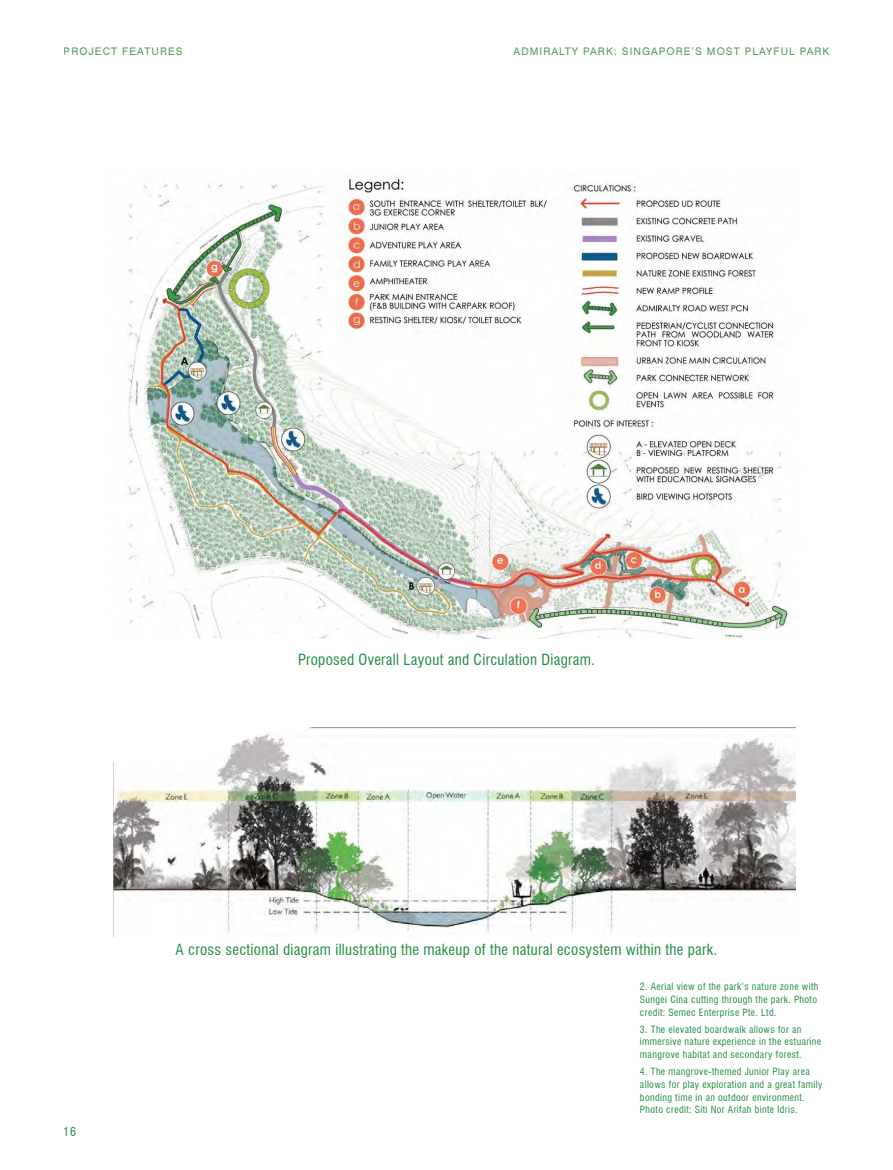
<style>
.page{position:relative;width:893px;height:1170px;background:#fff}
.page>*{position:absolute;margin:0;border:0;box-sizing:border-box;transform-origin:0 0}
.t1{font:condensed 15px "Swiss 721 BT";letter-spacing:.02em;color:#228c41}
.t2{font:condensed 12px "Swiss 721 BT";color:#228c41}
.t3{font:10.5px "Swiss 721 BT";letter-spacing:.1em;color:#559d5d}
.t4{font:condensed 9.75px/12.8px "Swiss 721 BT";letter-spacing:.04em;color:#228c41}
</style>
<div class="page">
<img style="left:128px;top:178px;width:660px;height:460px">
<img style="left:113px;top:727px;width:682px;height:209px">
<svg style="left:113px;top:727px;width:248px;height:34px"></svg>
<p class="t3" style="left:64px;top:45px;width:120px">PROJECT FEATURES</p>
<p class="t3" style="left:514px;top:45px;width:317px">ADMIRALTY PARK: SINGAPORE’S MOST PLAYFUL PARK</p>
<h1 class="t1" style="left:298px;top:650px;width:298px">Proposed Overall Layout and Circulation Diagram.</h1>
<h1 class="t1" style="left:176px;top:940px;width:543px">A cross sectional diagram illustrating the makeup of the natural ecosystem within the park.</h1>
<p class="t2" style="left:64px;top:1124px;width:14px">16</p>
<p class="t4" style="left:640px;top:980px;width:180px">2. Aerial view of the park’s nature zone with<br>Sungei Cina cutting through the park. Photo credit: Semec Enterprise Pte. Ltd.</p>
<p class="t4" style="left:640px;top:1022px;width:183px">3. The elevated boardwalk allows for an immersive nature experience in the estuarine mangrove habitat and secondary forest.</p>
<p class="t4" style="left:640px;top:1065px;width:184px">4. The mangrove-themed Junior Play area allows for play exploration and a great family bonding time in an outdoor environment.<br>Photo credit: Siti Nor Arifah binte Idris.</p>
</div>
